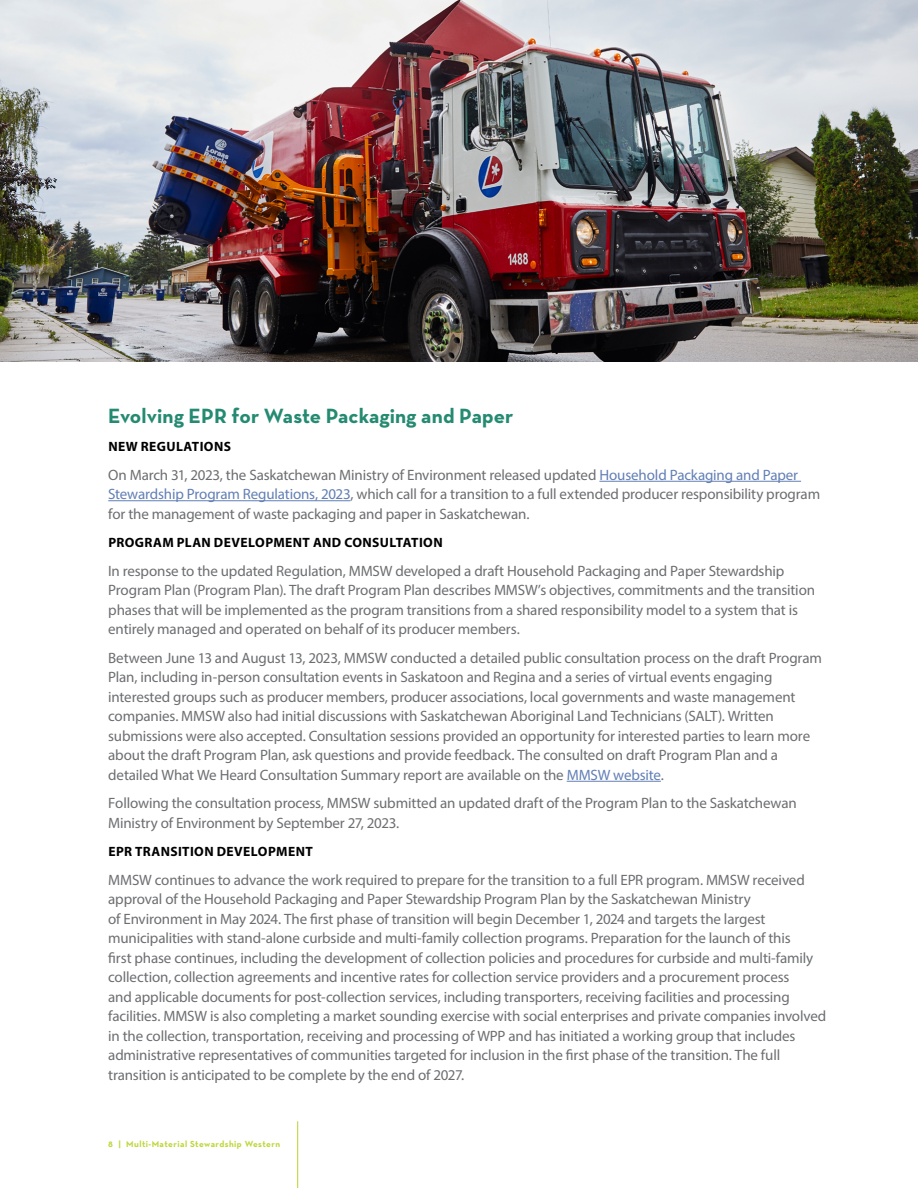
<style>
.page{position:relative;width:918px;height:1188px;background:#fff}
.page>*{position:absolute;margin:0;border:0;box-sizing:border-box;transform-origin:0 0}
.t1{font:700 21px "Neutra Text";letter-spacing:.005em;color:#248a71}
.t2{font:15px/19.5px "Myriad Pro";letter-spacing:-.01em;color:#6d6e71}
.t3{font:700 13.5px "Myriad Pro";letter-spacing:.03em;color:#000}
.t4{font:700 9px "Neutra Text";letter-spacing:.05em;color:#bed73b}
.s1{color:#627fb5}
</style>
<div class="page">
<hr style="left:297px;top:1121px;width:1px;height:67px;background:#bed73b">
<hr style="left:599px;top:481px;width:202px;height:1px;background:#627fb5">
<hr style="left:108px;top:500px;width:243px;height:1px;background:#627fb5">
<hr style="left:567px;top:781px;width:94px;height:1px;background:#627fb5">
<img style="left:0;top:0;width:917px;height:362px">
<h1 class="t1" style="left:108px;top:403px;width:407px">Evolving EPR for Waste Packaging and Paper</h1>
<p class="t3" style="left:108px;top:438px;width:124px">NEW REGULATIONS</p>
<p class="t2" style="left:108px;top:465px;width:713px">On March 31, 2023, the Saskatchewan Ministry of Environment released updated <span class="s1">Household Packaging and Paper<br>Stewardship Program Regulations, 2023</span>, which call for a transition to a full extended producer responsibility program for the management of waste packaging and paper in Saskatchewan.</p>
<p class="t3" style="left:108px;top:534px;width:336px">PROGRAM PLAN DEVELOPMENT AND CONSULTATION</p>
<p class="t2" style="left:108px;top:561px;width:708px">In response to the updated Regulation, MMSW developed a draft Household Packaging and Paper Stewardship Program Plan (Program Plan). The draft Program Plan describes MMSW’s objectives, commitments and the transition phases that will be implemented as the program transitions from a shared responsibility model to a system that is entirely managed and operated on behalf of its producer members.</p>
<p class="t2" style="left:108px;top:648px;width:715px">Between June 13 and August 13, 2023, MMSW conducted a detailed public consultation process on the draft Program Plan, including in-person consultation events in Saskatoon and Regina and a series of virtual events engaging interested groups such as producer members, producer associations, local governments and waste management companies. MMSW also had initial discussions with Saskatchewan Aboriginal Land Technicians (SALT). Written submissions were also accepted. Consultation sessions provided an opportunity for interested parties to learn more about the draft Program Plan, ask questions and provide feedback. The consulted on draft Program Plan and a detailed What We Heard Consultation Summary report are available on the <span class="s1">MMSW website</span>.</p>
<p class="t2" style="left:108px;top:793px;width:690px">Following the consultation process, MMSW submitted an updated draft of the Program Plan to the Saskatchewan<br>Ministry of Environment by September 27, 2023.</p>
<p class="t3" style="left:108px;top:843px;width:206px">EPR TRANSITION DEVELOPMENT</p>
<p class="t2" style="left:108px;top:870px;width:720px">MMSW continues to advance the work required to prepare for the transition to a full EPR program. MMSW received approval of the Household Packaging and Paper Stewardship Program Plan by the Saskatchewan Ministry<br>of Environment in May 2024. The first phase of transition will begin December 1, 2024 and targets the largest municipalities with stand-alone curbside and multi-family collection programs. Preparation for the launch of this<br>first phase continues, including the development of collection policies and procedures for curbside and multi-family collection, collection agreements and incentive rates for collection service providers and a procurement process<br>and applicable documents for post-collection services, including transporters, receiving facilities and processing facilities. MMSW is also completing a market sounding exercise with social enterprises and private companies involved in the collection, transportation, receiving and processing of WPP and has initiated a working group that includes administrative representatives of communities targeted for inclusion in the first phase of the transition. The full transition is anticipated to be complete by the end of 2027.</p>
<p class="t4" style="left:108px;top:1138px;width:173px">8 | Multi-Material Stewardship Western</p>
</div>
